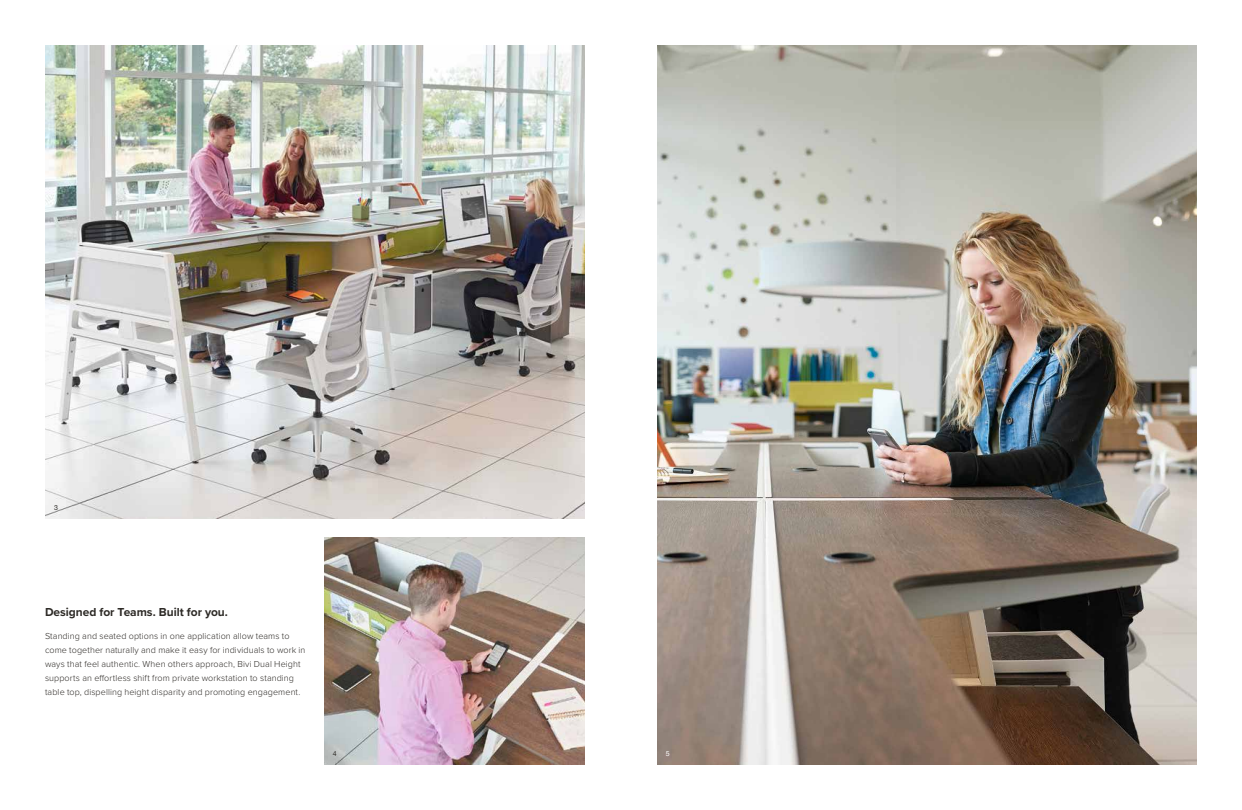
<style>
.page{position:relative;width:1242px;height:810px;background:#fff}
.page>*{position:absolute;margin:0;border:0;box-sizing:border-box;transform-origin:0 0}
.t1{font:700 12px "Proxima Nova";letter-spacing:-.005em;color:#2d2a26}
.t2{font:300 9px/14px "Proxima Nova";letter-spacing:.01em;color:#2d2a26}
.t3{font:7px "Helvetica Neue";color:#2d2a26}
.t4{font:7px "Helvetica Neue";color:#fff}
</style>
<div class="page">
<img style="left:45px;top:45px;width:540px;height:474px">
<img style="left:324px;top:537px;width:261px;height:228px">
<img style="left:657px;top:45px;width:540px;height:720px">
<p class="t3" style="left:54px;top:502px;width:5px">3</p>
<h1 class="t1" style="left:45px;top:603px;width:184px">Designed for Teams. Built for you.</h1>
<p class="t2" style="left:45px;top:629px;width:262px">Standing and seated options in one application allow teams to come together naturally and make it easy for individuals to work in ways that feel authentic. When others approach, Bivi Dual Height supports an effortless shift from private workstation to standing table top, dispelling height disparity and promoting engagement.</p>
<p class="t3" style="left:333px;top:748px;width:5px">4</p>
<p class="t4" style="left:666px;top:748px;width:5px">5</p>
</div>
